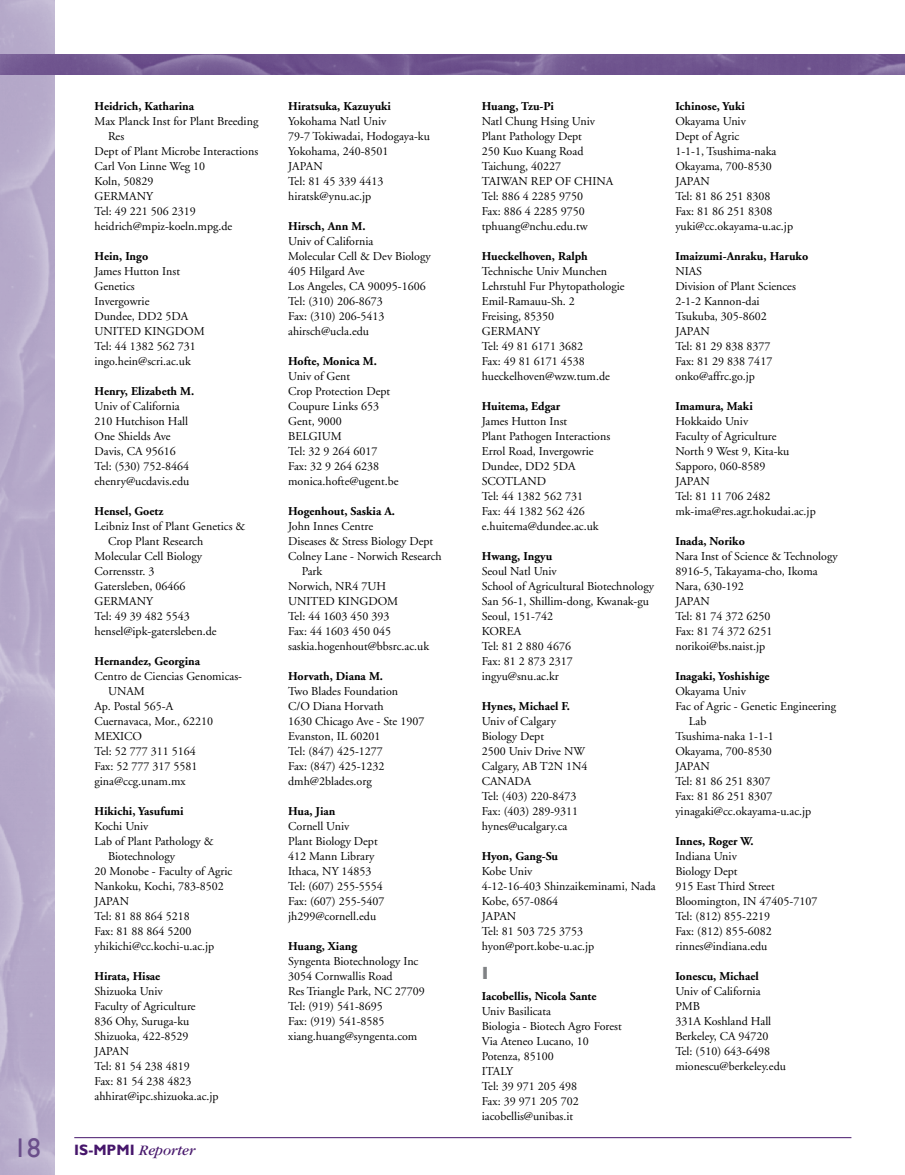
<style>
.page{position:relative;width:905px;height:1175px;background:#fff}
.page>*{position:absolute;margin:0;border:0;box-sizing:border-box;transform-origin:0 0}
.t1{font:27px "Gill Sans";color:#6b4f8b}
.t2{font:700 18px "Gill Sans";color:#808285}
.t3{font:italic 15px "Garamond";color:#46166b}
.t4{font:12px/15px "Adobe Garamond";color:#000}
.t5{font:700 12px "Adobe Garamond";color:#000}
.s1{font-family:"Gill Sans";font-weight:700;font-style:normal}
</style>
<div class="page">
<img style="left:0;top:0;width:54px;height:1174px">
<img style="left:0;top:54px;width:904px;height:20px">
<hr style="left:74px;top:1137px;width:777px;height:1px;background:#46166b">
<p class="t5" style="left:94px;top:100px;width:101px">Heidrich, Katharina</p>
<p class="t4" style="left:94px;top:114px;width:165px">Max Planck Inst for Plant Breeding</p>
<p class="t4" style="left:108px;top:129px;width:18px">Res</p>
<p class="t4" style="left:94px;top:144px;width:165px">Dept of Plant Microbe Interactions</p>
<p class="t4" style="left:94px;top:159px;width:112px">Carl Von Linne Weg 10</p>
<p class="t4" style="left:94px;top:174px;width:60px">Koln, 50829</p>
<p class="t4" style="left:94px;top:189px;width:60px">GERMANY</p>
<p class="t4" style="left:94px;top:204px;width:103px">Tel: 49 221 506 2319</p>
<p class="t4" style="left:94px;top:219px;width:139px">heidrich@mpiz-koeln.mpg.de</p>
<p class="t5" style="left:94px;top:250px;width:55px">Hein, Ingo</p>
<p class="t4" style="left:94px;top:264px;width:112px">James Hutton Inst<br>Genetics<br>Invergowrie<br>Dundee, DD2 5DA<br>UNITED KINGDOM<br>Tel: 44 1382 562 731 ingo.hein@scri.ac.uk</p>
<p class="t5" style="left:94px;top:385px;width:101px">Henry, Elizabeth M.</p>
<p class="t4" style="left:94px;top:399px;width:96px">Univ of California<br>210 Hutchison Hall<br>One Shields Ave<br>Davis, CA 95616<br>Tel: (530) 752-8464 ehenry@ucdavis.edu</p>
<p class="t5" style="left:94px;top:505px;width:70px">Hensel, Goetz</p>
<p class="t4" style="left:94px;top:519px;width:152px">Leibniz Inst of Plant Genetics &amp;</p>
<p class="t4" style="left:108px;top:534px;width:97px">Crop Plant Research</p>
<p class="t4" style="left:94px;top:549px;width:109px">Molecular Cell Biology</p>
<p class="t4" style="left:94px;top:564px;width:61px">Corrensstr. 3</p>
<p class="t4" style="left:94px;top:579px;width:92px">Gatersleben, 06466</p>
<p class="t4" style="left:94px;top:594px;width:60px">GERMANY</p>
<p class="t4" style="left:94px;top:609px;width:97px">Tel: 49 39 482 5543</p>
<p class="t4" style="left:94px;top:624px;width:123px">hensel@ipk-gatersleben.de</p>
<p class="t5" style="left:94px;top:655px;width:107px">Hernandez, Georgina</p>
<p class="t4" style="left:94px;top:669px;width:149px">Centro de Ciencias Genomicas-</p>
<p class="t4" style="left:108px;top:684px;width:38px">UNAM</p>
<p class="t4" style="left:94px;top:699px;width:80px">Ap. Postal 565-A</p>
<p class="t4" style="left:94px;top:714px;width:120px">Cuernavaca, Mor., 62210</p>
<p class="t4" style="left:94px;top:729px;width:49px">MEXICO</p>
<p class="t4" style="left:94px;top:744px;width:103px">Tel: 52 777 311 5164</p>
<p class="t4" style="left:94px;top:759px;width:104px">Fax: 52 777 317 5581</p>
<p class="t4" style="left:94px;top:774px;width:93px">gina@ccg.unam.mx</p>
<p class="t5" style="left:94px;top:805px;width:91px">Hikichi, Yasufumi</p>
<p class="t4" style="left:94px;top:819px;width:55px">Kochi Univ</p>
<p class="t4" style="left:94px;top:834px;width:120px">Lab of Plant Pathology &amp;</p>
<p class="t4" style="left:108px;top:849px;width:68px">Biotechnology</p>
<p class="t4" style="left:94px;top:864px;width:139px">20 Monobe - Faculty of Agric</p>
<p class="t4" style="left:94px;top:879px;width:131px">Nankoku, Kochi, 783-8502</p>
<p class="t4" style="left:94px;top:894px;width:36px">JAPAN</p>
<p class="t4" style="left:94px;top:909px;width:97px">Tel: 81 88 864 5218</p>
<p class="t4" style="left:94px;top:924px;width:98px">Fax: 81 88 864 5200</p>
<p class="t4" style="left:94px;top:939px;width:121px">yhikichi@cc.kochi-u.ac.jp</p>
<p class="t5" style="left:94px;top:970px;width:67px">Hirata, Hisae</p>
<p class="t4" style="left:94px;top:984px;width:125px">Shizuoka Univ<br>Faculty of Agriculture<br>836 Ohy, Suruga-ku<br>Shizuoka, 422-8529<br>JAPAN<br>Tel: 81 54 238 4819<br>Fax: 81 54 238 4823 ahhirat@ipc.shizuoka.ac.jp</p>
<h1 class="t1" style="left:14px;top:1131px;width:28px">18</h1>
<p class="t3" style="left:74px;top:1142px;width:123px"><span class="s1">IS-MPMI</span> Reporter</p>
<p class="t5" style="left:288px;top:100px;width:104px">Hiratsuka, Kazuyuki</p>
<p class="t4" style="left:288px;top:114px;width:143px">Yokohama Natl Univ<br>79-7 Tokiwadai, Hodogaya-ku<br>Yokohama, 240-8501<br>JAPAN<br>Tel: 81 45 339 4413 hiratsk@ynu.ac.jp</p>
<p class="t5" style="left:288px;top:220px;width:79px">Hirsch, Ann M.</p>
<p class="t4" style="left:288px;top:234px;width:144px">Univ of California<br>Molecular Cell &amp; Dev Biology<br>405 Hilgard Ave<br>Los Angeles, CA 90095-1606<br>Tel: (310) 206-8673<br>Fax: (310) 206-5413 ahirsch@ucla.edu</p>
<p class="t5" style="left:288px;top:355px;width:90px">Hofte, Monica M.</p>
<p class="t4" style="left:288px;top:369px;width:112px">Univ of Gent<br>Crop Protection Dept<br>Coupure Links 653<br>Gent, 9000<br>BELGIUM<br>Tel: 32 9 264 6017<br>Fax: 32 9 264 6238 monica.hofte@ugent.be</p>
<p class="t5" style="left:288px;top:505px;width:108px">Hogenhout, Saskia A.</p>
<p class="t4" style="left:288px;top:519px;width:86px">John Innes Centre</p>
<p class="t4" style="left:288px;top:534px;width:146px">Diseases &amp; Stress Biology Dept</p>
<p class="t4" style="left:288px;top:549px;width:155px">Colney Lane - Norwich Research</p>
<p class="t4" style="left:302px;top:564px;width:22px">Park</p>
<p class="t4" style="left:288px;top:579px;width:99px">Norwich, NR4 7UH</p>
<p class="t4" style="left:288px;top:594px;width:112px">UNITED KINGDOM</p>
<p class="t4" style="left:288px;top:609px;width:103px">Tel: 44 1603 450 393</p>
<p class="t4" style="left:288px;top:624px;width:104px">Fax: 44 1603 450 045</p>
<p class="t4" style="left:288px;top:639px;width:142px">saskia.hogenhout@bbsrc.ac.uk</p>
<p class="t5" style="left:288px;top:670px;width:96px">Horvath, Diana M.</p>
<p class="t4" style="left:288px;top:684px;width:138px">Two Blades Foundation<br>C/O Diana Horvath<br>1630 Chicago Ave - Ste 1907<br>Evanston, IL 60201<br>Tel: (847) 425-1277<br>Fax: (847) 425-1232 dmh@2blades.org</p>
<p class="t5" style="left:288px;top:805px;width:49px">Hua, Jian</p>
<p class="t4" style="left:288px;top:819px;width:98px">Cornell Univ<br>Plant Biology Dept<br>412 Mann Library<br>Ithaca, NY 14853<br>Tel: (607) 255-5554<br>Fax: (607) 255-5407 jh299@cornell.edu</p>
<p class="t5" style="left:288px;top:940px;width:70px">Huang, Xiang</p>
<p class="t4" style="left:288px;top:954px;width:138px">Syngenta Biotechnology Inc<br>3054 Cornwallis Road<br>Res Triangle Park, NC 27709<br>Tel: (919) 541-8695<br>Fax: (919) 541-8585 xiang.huang@syngenta.com</p>
<p class="t5" style="left:482px;top:100px;width:74px">Huang, Tzu-Pi</p>
<p class="t4" style="left:482px;top:114px;width:133px">Natl Chung Hsing Univ<br>Plant Pathology Dept<br>250 Kuo Kuang Road<br>Taichung, 40227<br>TAIWAN REP OF CHINA<br>Tel: 886 4 2285 9750<br>Fax: 886 4 2285 9750 tphuang@nchu.edu.tw</p>
<p class="t5" style="left:482px;top:250px;width:108px">Hueckelhoven, Ralph</p>
<p class="t4" style="left:482px;top:264px;width:144px">Technische Univ Munchen<br>Lehrstuhl Fur Phytopathologie<br>Emil-Ramauu-Sh. 2<br>Freising, 85350<br>GERMANY<br>Tel: 49 81 6171 3682<br>Fax: 49 81 6171 4538 hueckelhoven@wzw.tum.de</p>
<p class="t5" style="left:482px;top:400px;width:80px">Huitema, Edgar</p>
<p class="t4" style="left:482px;top:414px;width:130px">James Hutton Inst<br>Plant Pathogen Interactions<br>Errol Road, Invergowrie<br>Dundee, DD2 5DA<br>SCOTLAND<br>Tel: 44 1382 562 731<br>Fax: 44 1382 562 426 e.huitema@dundee.ac.uk</p>
<p class="t5" style="left:482px;top:550px;width:72px">Hwang, Ingyu</p>
<p class="t4" style="left:482px;top:564px;width:174px">Seoul Natl Univ<br>School of Agricultural Biotechnology<br>San 56-1, Shillim-dong, Kwanak-gu<br>Seoul, 151-742<br>KOREA<br>Tel: 81 2 880 4676<br>Fax: 81 2 873 2317<br>ingyu@snu.ac.kr</p>
<p class="t5" style="left:482px;top:700px;width:89px">Hynes, Michael F.</p>
<p class="t4" style="left:482px;top:714px;width:107px">Univ of Calgary<br>Biology Dept<br>2500 Univ Drive NW<br>Calgary, AB T2N 1N4<br>CANADA<br>Tel: (403) 220-8473<br>Fax: (403) 289-9311 hynes@ucalgary.ca</p>
<p class="t5" style="left:482px;top:850px;width:78px">Hyon, Gang-Su</p>
<p class="t4" style="left:482px;top:864px;width:175px">Kobe Univ<br>4-12-16-403 Shinzaikeminami, Nada<br>Kobe, 657-0864<br>JAPAN<br>Tel: 81 503 725 3753 hyon@port.kobe-u.ac.jp</p>
<h2 class="t2" style="left:482px;top:962px;width:8px">I</h2>
<p class="t5" style="left:482px;top:990px;width:116px">Iacobellis, Nicola Sante</p>
<p class="t4" style="left:482px;top:1004px;width:142px">Univ Basilicata<br>Biologia - Biotech Agro Forest<br>Via Ateneo Lucano, 10<br>Potenza, 85100<br>ITALY<br>Tel: 39 971 205 498<br>Fax: 39 971 205 702 iacobellis@unibas.it</p>
<p class="t5" style="left:675px;top:100px;width:71px">Ichinose, Yuki</p>
<p class="t4" style="left:675px;top:114px;width:119px">Okayama Univ<br>Dept of Agric<br>1-1-1, Tsushima-naka<br>Okayama, 700-8530<br>JAPAN<br>Tel: 81 86 251 8308<br>Fax: 81 86 251 8308 yuki@cc.okayama-u.ac.jp</p>
<p class="t5" style="left:675px;top:250px;width:134px">Imaizumi-Anraku, Haruko</p>
<p class="t4" style="left:675px;top:264px;width:122px">NIAS<br>Division of Plant Sciences<br>2-1-2 Kannon-dai<br>Tsukuba, 305-8602<br>JAPAN<br>Tel: 81 29 838 8377<br>Fax: 81 29 838 7417 onko@affrc.go.jp</p>
<p class="t5" style="left:675px;top:400px;width:79px">Imamura, Maki</p>
<p class="t4" style="left:675px;top:414px;width:142px">Hokkaido Univ<br>Faculty of Agriculture<br>North 9 West 9, Kita-ku<br>Sapporo, 060-8589<br>JAPAN<br>Tel: 81 11 706 2482 mk-ima@res.agr.hokudai.ac.jp</p>
<p class="t5" style="left:675px;top:535px;width:71px">Inada, Noriko</p>
<p class="t4" style="left:675px;top:549px;width:164px">Nara Inst of Science &amp; Technology<br>8916-5, Takayama-cho, Ikoma<br>Nara, 630-192<br>JAPAN<br>Tel: 81 74 372 6250<br>Fax: 81 74 372 6251 norikoi@bs.naist.jp</p>
<p class="t5" style="left:675px;top:670px;width:96px">Inagaki, Yoshishige</p>
<p class="t4" style="left:675px;top:684px;width:72px">Okayama Univ</p>
<p class="t4" style="left:675px;top:699px;width:162px">Fac of Agric - Genetic Engineering</p>
<p class="t4" style="left:688px;top:714px;width:19px">Lab</p>
<p class="t4" style="left:675px;top:729px;width:100px">Tsushima-naka 1-1-1</p>
<p class="t4" style="left:675px;top:744px;width:98px">Okayama, 700-8530</p>
<p class="t4" style="left:675px;top:759px;width:36px">JAPAN</p>
<p class="t4" style="left:675px;top:774px;width:97px">Tel: 81 86 251 8307</p>
<p class="t4" style="left:675px;top:789px;width:98px">Fax: 81 86 251 8307</p>
<p class="t4" style="left:675px;top:804px;width:137px">yinagaki@cc.okayama-u.ac.jp</p>
<p class="t5" style="left:675px;top:835px;width:80px">Innes, Roger W.</p>
<p class="t4" style="left:675px;top:849px;width:144px">Indiana Univ<br>Biology Dept<br>915 East Third Street<br>Bloomington, IN 47405-7107<br>Tel: (812) 855-2219<br>Fax: (812) 855-6082 rinnes@indiana.edu</p>
<p class="t5" style="left:675px;top:970px;width:85px">Ionescu, Michael</p>
<p class="t4" style="left:675px;top:984px;width:112px">Univ of California<br>PMB<br>331A Koshland Hall<br>Berkeley, CA 94720<br>Tel: (510) 643-6498 mionescu@berkeley.edu</p>
</div>
